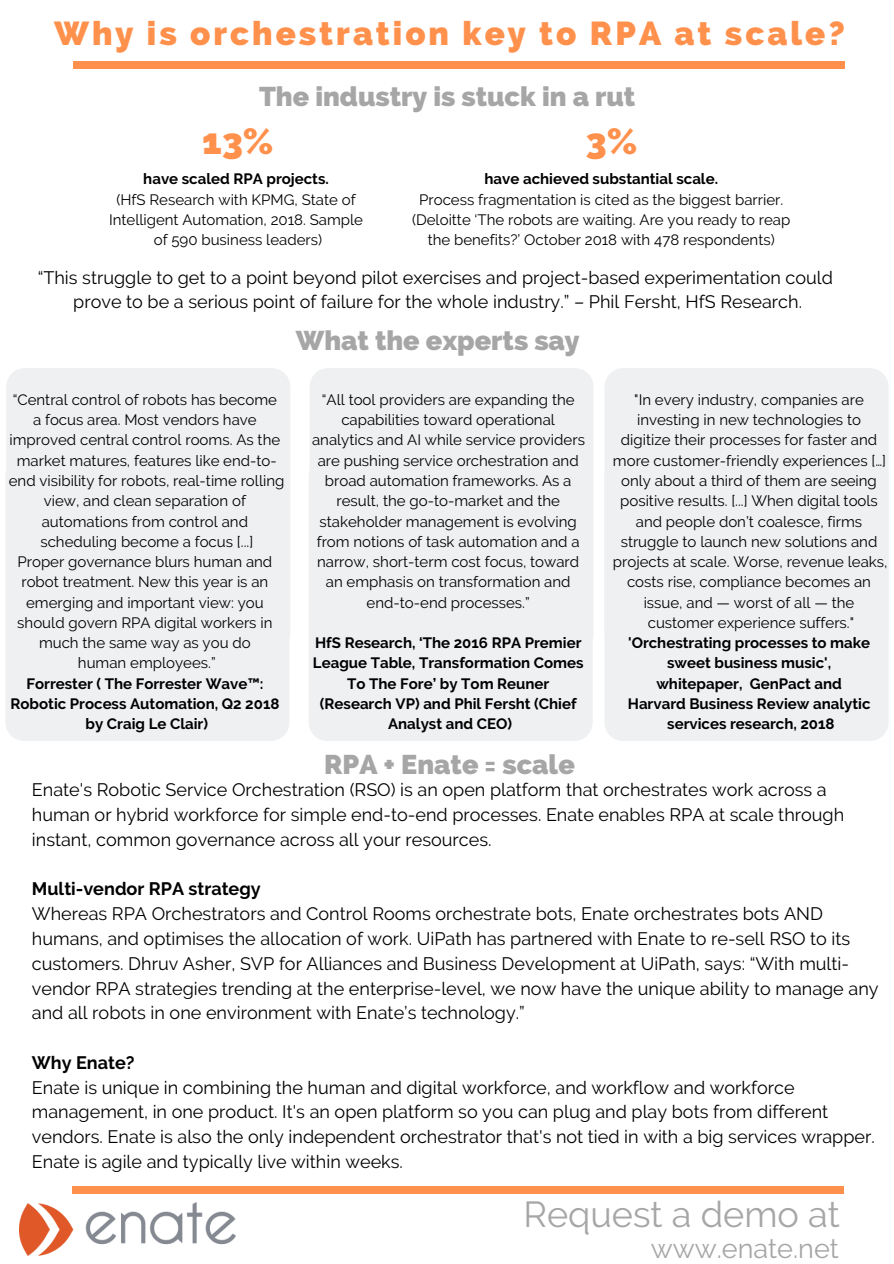
<style>
.page{position:relative;width:894px;height:1264px;background:#fff}
.page>*{position:absolute;margin:0;border:0;box-sizing:border-box;transform-origin:0 0}
.t1{font:36px "Raleway";color:#a6a6a6}
.t2{font:800 36px "Raleway";color:#ff914d}
.t3{font:800 33px "Raleway";letter-spacing:.09em;color:#ff914d}
.t4{font:800 27px "Raleway";color:#a6a6a6}
.t5{font:27px "Raleway";color:#a6a6a6}
.t6{font:18px/24.8px "Raleway";color:#000}
.t7{font:700 18px "Raleway";color:#000}
.t8{font:15px/20.2px "Raleway";color:#000;text-align:center}
.t9{font:700 15px/20.2px "Raleway";color:#000;text-align:center}
</style>
<div class="page">
<div style="left:73px;top:62px;width:772px;height:7px;background:#ff914d"></div>
<div style="left:72px;top:1186px;width:772px;height:7px;background:#ff914d"></div>
<div style="left:6px;top:368px;width:284px;height:284px;background:#eef0f2;border-radius:18px"></div>
<div style="left:5px;top:457px;width:284px;height:284px;background:#eef0f2;border-radius:18px"></div>
<div style="left:309px;top:368px;width:284px;height:284px;background:#eef0f2;border-radius:18px"></div>
<div style="left:308px;top:457px;width:284px;height:284px;background:#eef0f2;border-radius:18px"></div>
<div style="left:604px;top:368px;width:284px;height:284px;background:#eef0f2;border-radius:18px"></div>
<div style="left:604px;top:457px;width:284px;height:284px;background:#eef0f2;border-radius:18px"></div>
<img style="left:19px;top:1202px;width:216px;height:53px">
<h2 class="t3" style="left:54px;top:14px;width:792px">Why is orchestration key to RPA at scale?</h2>
<h3 class="t4" style="left:259px;top:80px;width:377px">The industry is stuck in a rut</h3>
<h1 class="t2" style="left:202px;top:120px;width:73px">13%</h1>
<p class="t9" style="left:143px;top:169px;width:187px">have scaled RPA projects.</p>
<p class="t8" style="left:109px;top:189px;width:255px">(HfS Research with KPMG, State of<br>Intelligent Automation, 2018. Sample of 590 business leaders)</p>
<h1 class="t2" style="left:585px;top:120px;width:53px">3%</h1>
<p class="t9" style="left:484px;top:169px;width:235px">have achieved substantial scale.</p>
<p class="t8" style="left:412px;top:189px;width:379px">Process fragmentation is cited as the biggest barrier. (Deloitte ‘The robots are waiting. Are you ready to reap the benefits?’ October 2018 with 478 respondents)</p>
<p class="t6" style="left:38px;top:265px;width:796px;text-align:center">“This struggle to get to a point beyond pilot exercises and project-based experimentation could prove to be a serious point of failure for the whole industry.” – Phil Fersht, HfS Research.</p>
<h3 class="t4" style="left:295px;top:325px;width:285px">What the experts say</h3>
<p class="t8" style="left:9px;top:389px;width:277px">“Central control of robots has become a focus area. Most vendors have improved central control rooms. As the market matures, features like end-to&shy;end visibility for robots, real-time rolling view, and clean separation of automations from control and scheduling become a focus [...]<br>Proper governance blurs human and robot treatment. New this year is an emerging and important view: you should govern RPA digital workers in much the same way as you do<br>human employees.”</p>
<p class="t9" style="left:11px;top:673px;width:270px">Forrester ( The Forrester Wave™:<br>Robotic Process Automation, Q2 2018 by Craig Le Clair)</p>
<p class="t8" style="left:312px;top:389px;width:274px">“All tool providers are expanding the capabilities toward operational analytics and AI while service providers are pushing service orchestration and broad automation frameworks. As a result, the go-to-market and the stakeholder management is evolving from notions of task automation and a narrow, short-term cost focus, toward an emphasis on transformation and end-to-end processes.”</p>
<p class="t9" style="left:313px;top:632px;width:272px">HfS Research, ‘The 2016 RPA Premier<br>League Table, Transformation Comes<br>To The Fore’ by Tom Reuner (Research VP) and Phil Fersht (Chief<br>Analyst and CEO)</p>
<h3 class="t4" style="left:324px;top:748px;width:252px">RPA + Enate = scale</h3>
<p class="t8" style="left:612px;top:389px;width:276px">"In every industry, companies are investing in new technologies to digitize their processes for faster and more customer-friendly experiences […] only about a third of them are seeing positive results. [...] When digital tools and people don’t coalesce, firms struggle to launch new solutions and projects at scale. Worse, revenue leaks, costs rise, compliance becomes an issue, and — worst of all — the customer experience suffers."</p>
<p class="t9" style="left:627px;top:632px;width:244px">'Orchestrating processes to make sweet business music', whitepaper, GenPact and<br>Harvard Business Review analytic services research, 2018</p>
<p class="t6" style="left:32px;top:777px;width:813px">Enate's Robotic Service Orchestration (RSO) is an open platform that orchestrates work across a human or hybrid workforce for simple end-to-end processes. Enate enables RPA at scale through instant, common governance across all your resources.</p>
<p class="t7" style="left:32px;top:878px;width:230px">Multi-vendor RPA strategy</p>
<p class="t6" style="left:32px;top:901px;width:848px">Whereas RPA Orchestrators and Control Rooms orchestrate bots, Enate orchestrates bots AND humans, and optimises the allocation of work. UiPath has partnered with Enate to re-sell RSO to its customers. Dhruv Asher, SVP for Alliances and Business Development at UiPath, says: “With multi&shy;vendor RPA strategies trending at the enterprise-level, we now have the unique ability to manage any and all robots in one environment with Enate’s technology.”</p>
<p class="t7" style="left:32px;top:1051px;width:104px">Why Enate?</p>
<p class="t6" style="left:32px;top:1074px;width:844px">Enate is unique in combining the human and digital workforce, and workflow and workforce management, in one product. It's an open platform so you can plug and play bots from different vendors. Enate is also the only independent orchestrator that's not tied in with a big services wrapper.<br>Enate is agile and typically live within weeks.</p>
<h1 class="t1" style="left:523px;top:1192px;width:318px">Request a demo at</h1>
<h3 class="t5" style="left:650px;top:1232px;width:190px">www.enate.net</h3>
</div>
